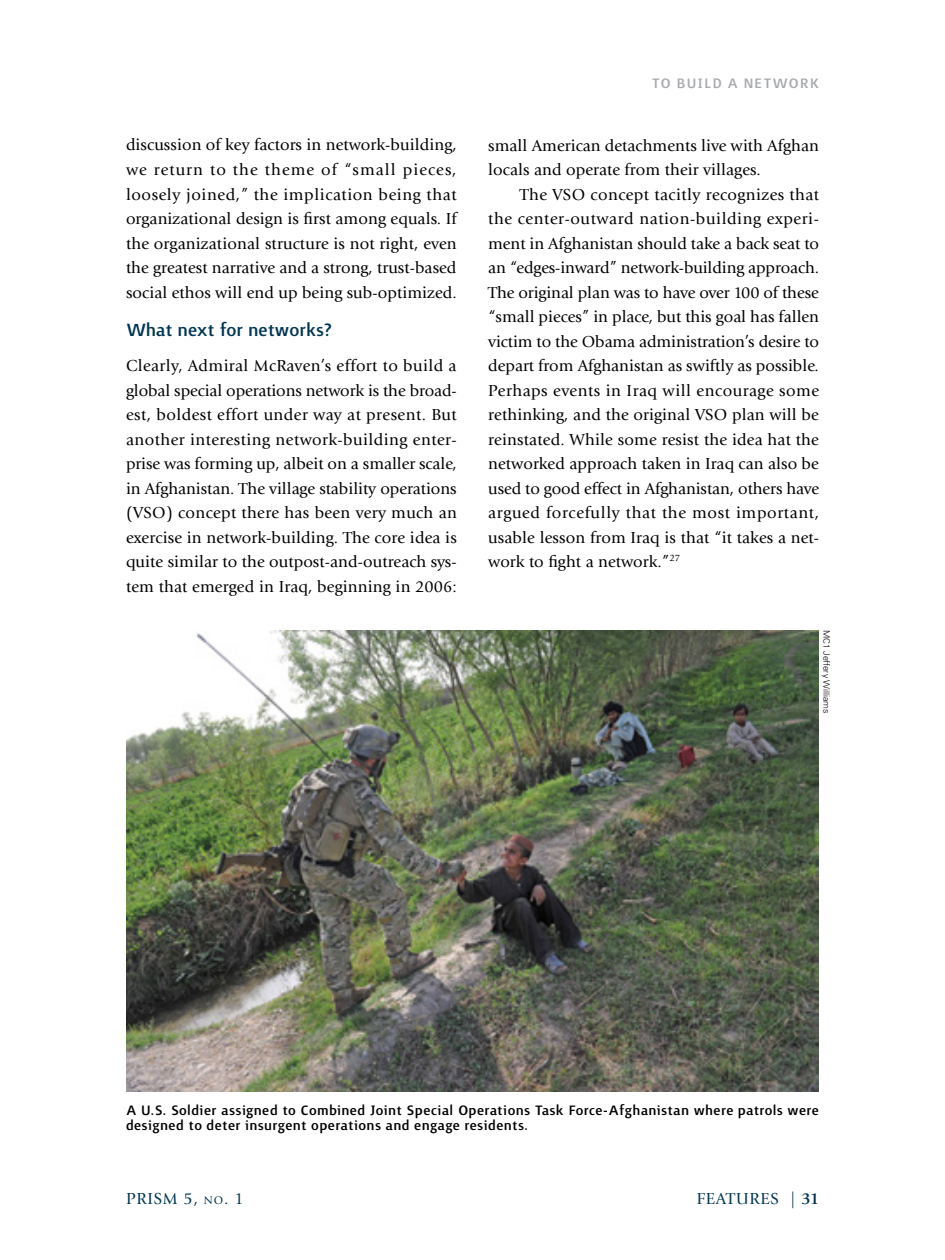
<style>
.page{position:relative;width:945px;height:1260px;background:#fff}
.page>*{position:absolute;margin:0;border:0;box-sizing:border-box;transform-origin:0 0}
.t1{font:500 22.75px "Surface";color:#003653}
.t2{font:500 17.5px/15.8px "Surface";letter-spacing:.02em;color:#000}
.t3{font:500 17.5px "Surface";letter-spacing:.07em;color:#a7a9ac}
.t4{font:16.62px/24.5px "Giovanni Std";letter-spacing:.005em;color:#000;text-align:justify}
.t5{font:16.62px "Giovanni Std";letter-spacing:.05em;color:#003653}
.t6{font:300 8.75px "Univers LT Std";color:#000}
.s1{font-size:11.72px}
.s2{font-weight:700}
</style>
<div class="page">
<img style="left:126px;top:630px;width:693px;height:461px">
<p class="t4" style="left:126px;top:133px;width:332px">discussion of key factors in network-building, we return to the theme of “small pieces, loosely joined,” the implication being that organizational design is first among equals. If the organizational structure is not right, even the greatest narrative and a strong, trust-based social ethos will end up being sub-optimized.</p>
<h1 class="t1" style="left:126px;top:319px;width:207px">What next for networks?</h1>
<p class="t4" style="left:126px;top:353px;width:332px">Clearly, Admiral McRaven’s effort to build a global special operations network is the broad&shy;est, boldest effort under way at present. But another interesting network-building enter&shy;prise was forming up, albeit on a smaller scale, in Afghanistan. The village stability operations (VSO) concept there has been very much an exercise in network-building. The core idea is quite similar to the outpost-and-outreach sys&shy;tem that emerged in Iraq, beginning in 2006:</p>
<p class="t3" style="left:652px;top:75px;width:169px">TO BUILD A NETWORK</p>
<p class="t4" style="left:488px;top:133px;width:332px">small American detachments live with Afghan locals and operate from their villages.</p>
<p class="t4" style="left:488px;top:182px;width:332px;text-indent:32px">The VSO concept tacitly recognizes that the center-outward nation-building experi&shy;ment in Afghanistan should take a back seat to an “edges-inward” network-building approach.<br>The original plan was to have over 100 of these “small pieces” in place, but this goal has fallen victim to the Obama administration’s desire to depart from Afghanistan as swiftly as possible.<br>Perhaps events in Iraq will encourage some rethinking, and the original VSO plan will be reinstated. While some resist the idea hat the networked approach taken in Iraq can also be used to good effect in Afghanistan, others have argued forcefully that the most important, usable lesson from Iraq is that “it takes a net&shy;work to fight a network.”<sup>27</sup></p>
<p class="t6" style="left:832px;top:630px;width:85px;rotate:90deg">MC1 Jeffery Williams</p>
<p class="t2" style="left:126px;top:1102px;width:694px">A U.S. Soldier assigned to Combined Joint Special Operations Task Force-Afghanistan where patrols were designed to deter insurgent operations and engage residents.</p>
<p class="t5" style="left:126px;top:1189px;width:119px">PRISM 5, <span class="s1">no</span>. 1</p>
<p class="t5" style="left:697px;top:1189px;width:124px">FEATURES | <span class="s2">31</span></p>
</div>
